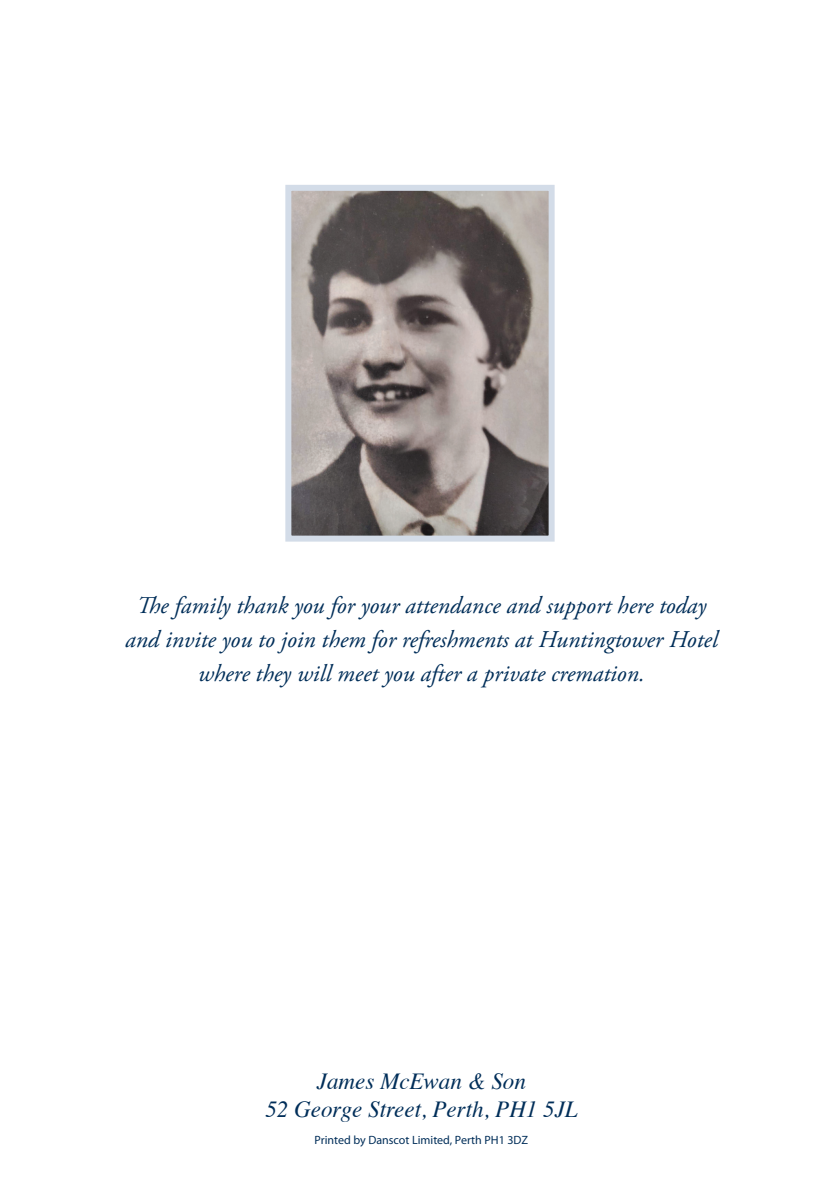
<style>
.page{position:relative;width:840px;height:1191px;background:#fff}
.page>*{position:absolute;margin:0;border:0;box-sizing:border-box;transform-origin:0 0}
.t1{font:italic 24px/34px "Adobe Garamond Pro";color:#002e59;text-align:center}
.t2{font:italic 23px/27.6px "Times";color:#002e59;text-align:center}
.t3{font:12px "Myriad Pro";color:#002e59}
</style>
<div class="page">
<img style="left:292px;top:192px;width:255px;height:342px">
<div style="left:285px;top:185px;width:269px;height:356px;border:6px solid #d3dce8"></div>
<p class="t1" style="left:125px;top:589px;width:593px">The family thank you for your attendance and support here today and invite you to join them for refreshments at Huntingtower Hotel where they will meet you after a private cremation.</p>
<p class="t2" style="left:265px;top:1066px;width:313px">James McEwan &amp; Son<br>52 George Street, Perth, PH1 5JL</p>
<p class="t3" style="left:314px;top:1132px;width:215px">Printed by Danscot Limited, Perth PH1 3DZ</p>
</div>
